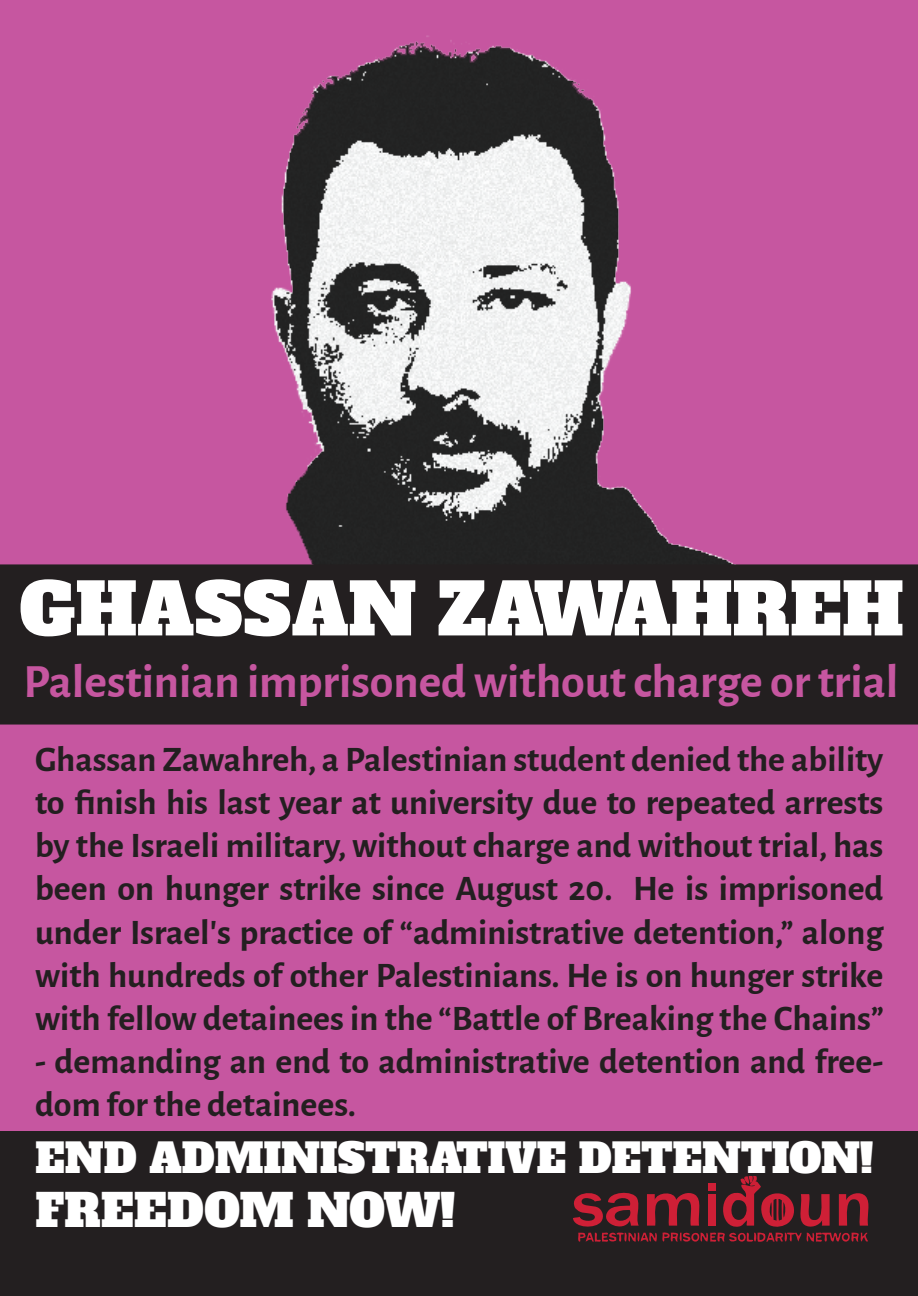
<style>
.page{position:relative;width:918px;height:1296px;background:#fff}
.page>*{position:absolute;margin:0;border:0;box-sizing:border-box;transform-origin:0 0}
.t1{font:70.8px "Alfa Slab One";color:#fff}
.t2{font:700 48px "Alegreya Sans";color:#c656a0}
.t3{font:45px "Alfa Slab One";color:#fff}
.t4{font:40.5px "Alfa Slab One";color:#fff}
.t5{font:700 36px/43.2px "Alegreya Sans";color:#231f20;text-align:justify}
</style>
<div class="page">
<div style="left:0;top:0;width:918px;height:1131px;background:#c656a0"></div>
<div style="left:0;top:1131px;width:918px;height:165px;background:#231f20"></div>
<svg style="left:573px;top:1176px;width:295px;height:66px;background:#5b1f27"></svg>
<img style="left:95px;top:32px;width:688px;height:532px">
<div style="left:0;top:564px;width:918px;height:161px;background:#231f20"></div>
<p class="t1" style="left:19px;top:562px;width:886px">GHASSAN ZAWAHREH</p>
<p class="t2" style="left:23px;top:647px;width:877px">Palestinian imprisoned without charge or trial</p>
<p class="t5" style="left:35px;top:735px;width:851px">Ghassan Zawahreh, a Palestinian student denied the ability to finish his last year at university due to repeated arrests by the Israeli military, without charge and without trial, has been on hunger strike since August 20. He is imprisoned under Israel’s practice of “administrative detention,” along with hundreds of other Palestinians. He is on hunger strike with fellow detainees in the “Battle of Breaking the Chains”</p>
<p class="t5" style="left:35px;top:1038px;width:850px">- demanding an end to administrative detention and free&shy;dom for the detainees.</p>
<p class="t4" style="left:35px;top:1131px;width:840px">END ADMINISTRATIVE DETENTION!</p>
<p class="t3" style="left:35px;top:1180px;width:422px">FREEDOM NOW!</p>
</div>
